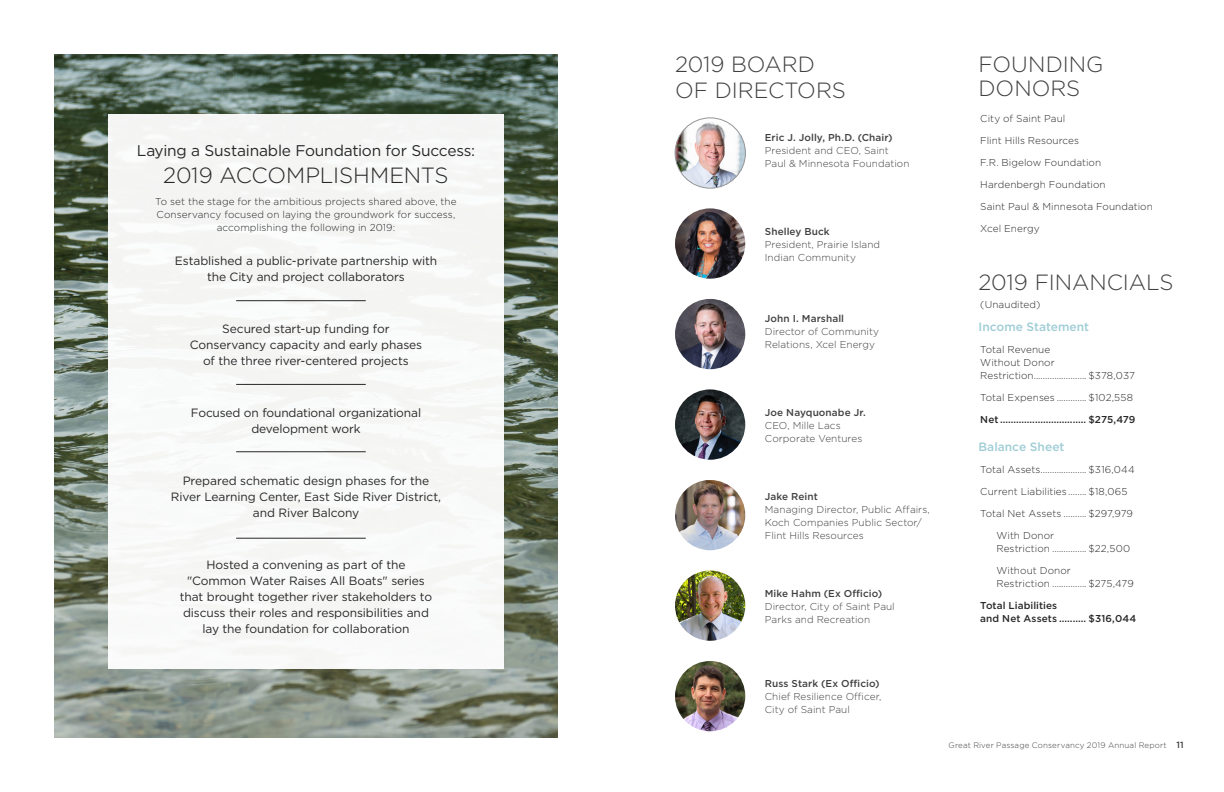
<style>
.page{position:relative;width:1224px;height:792px;background:#fff}
.page>*{position:absolute;margin:0;border:0;box-sizing:border-box;transform-origin:0 0}
.Paragraph_Style_3{font:300 22px/24px "Gotham";letter-spacing:-.005em;color:#414042}
.Paragraph_Style_3-2{font:300 22px "Gotham";letter-spacing:-.01em;color:#292829}
.Paragraph_Style_1{font:15.5px "Gotham";letter-spacing:-.015em;color:#292829}
.Paragraph_Style_2{font:12px/16px "Gotham";letter-spacing:-.01em;color:#292829;text-align:center}
.Paragraph_Style_4{font:500 12px "Gotham";color:#9fcdd6}
.t1{font:300 10px/13px "Gotham";letter-spacing:.005em;color:#292829}
.t2{font:300 10px/13px "Gotham";letter-spacing:.005em;color:#414042}
.t3{font:500 10px "Gotham";letter-spacing:.01em;color:#414042}
.t4{font:500 10px/13px "Gotham";letter-spacing:.005em;color:#292829}
.t5{font:300 8px "Gotham";letter-spacing:.02em;color:#414042}
.s1{font-weight:500;font-size:9px}
</style>
<div class="page">
<img style="left:54px;top:54px;width:504px;height:684px">
<div style="left:108px;top:114px;width:396px;height:554px;background:#f6f7f6"></div>
<img style="left:675px;top:118px;width:70px;height:70px;border-radius:35px">
<div style="left:675px;top:118px;width:71px;height:70px;border:1px solid #939598;border-radius:50%"></div>
<img style="left:675px;top:208px;width:70px;height:71px;border-radius:35px">
<img style="left:675px;top:299px;width:70px;height:70px;border-radius:35px">
<img style="left:675px;top:389px;width:70px;height:71px;border-radius:35px">
<img style="left:675px;top:480px;width:70px;height:70px;border-radius:35px">
<img style="left:675px;top:570px;width:70px;height:71px;border-radius:35px">
<img style="left:675px;top:661px;width:70px;height:70px;border-radius:35px">
<hr style="left:236px;top:300px;width:130px;height:1px;background:#292829">
<hr style="left:236px;top:384px;width:130px;height:1px;background:#292829">
<hr style="left:236px;top:452px;width:130px;height:1px;background:#292829">
<hr style="left:236px;top:538px;width:130px;height:1px;background:#292829">
<p class="Paragraph_Style_1" style="left:137px;top:141px;width:340px">Laying a Sustainable Foundation for Success:</p>
<p class="Paragraph_Style_3-2" style="left:163px;top:161px;width:287px">2019 ACCOMPLISHMENTS</p>
<p class="t1" style="left:155px;top:194px;width:303px;text-align:center">To set the stage for the ambitious projects shared above, the<br>Conservancy focused on laying the groundwork for success, accomplishing the following in 2019:</p>
<p class="Paragraph_Style_2" style="left:175px;top:252px;width:264px">Established a public-private partnership with the City and project collaborators</p>
<p class="Paragraph_Style_2" style="left:190px;top:320px;width:234px">Secured start-up funding for<br>Conservancy capacity and early phases of the three river-centered projects</p>
<p class="Paragraph_Style_2" style="left:191px;top:404px;width:232px">Focused on foundational organizational development work</p>
<p class="Paragraph_Style_2" style="left:171px;top:472px;width:272px">Prepared schematic design phases for the<br>River Learning Center, East Side River District, and River Balcony</p>
<p class="Paragraph_Style_2" style="left:180px;top:556px;width:254px">Hosted a convening as part of the "Common Water Raises All Boats" series that brought together river stakeholders to discuss their roles and responsibilities and lay the foundation for collaboration</p>
<p class="Paragraph_Style_3" style="left:675px;top:50px;width:172px;line-height:26.4px">2019 BOARD<br>OF DIRECTORS</p>
<p class="t3" style="left:765px;top:131px;width:129px">Eric J. Jolly, Ph.D. (Chair)</p>
<p class="t2" style="left:765px;top:144px;width:146px">President and CEO, Saint<br>Paul &amp; Minnesota Foundation</p>
<p class="t3" style="left:765px;top:224px;width:66px">Shelley Buck</p>
<p class="t2" style="left:765px;top:237px;width:117px">President, Prairie Island<br>Indian Community</p>
<p class="t3" style="left:765px;top:312px;width:81px">John I. Marshall</p>
<p class="t2" style="left:765px;top:325px;width:116px">Director of Community<br>Relations, Xcel Energy</p>
<p class="t3" style="left:765px;top:406px;width:103px">Joe Nayquonabe Jr.</p>
<p class="t2" style="left:765px;top:418px;width:99px">CEO, Mille Lacs<br>Corporate Ventures</p>
<p class="t3" style="left:765px;top:490px;width:55px">Jake Reint</p>
<p class="t2" style="left:765px;top:502px;width:166px">Managing Director, Public Affairs,<br>Koch Companies Public Sector/<br>Flint Hills Resources</p>
<p class="t3" style="left:765px;top:587px;width:119px">Mike Hahm (Ex Officio)</p>
<p class="t2" style="left:765px;top:599px;width:131px">Director, City of Saint Paul<br>Parks and Recreation</p>
<p class="Paragraph_Style_3" style="left:979px;top:51px;width:127px">FOUNDING<br>DONORS</p>
<p class="t1" style="left:980px;top:112px;width:87px">City of Saint Paul</p>
<p class="t1" style="left:980px;top:134px;width:100px">Flint Hills Resources</p>
<p class="t1" style="left:980px;top:156px;width:122px">F.R. Bigelow Foundation</p>
<p class="t1" style="left:980px;top:178px;width:127px">Hardenbergh Foundation</p>
<p class="t1" style="left:980px;top:200px;width:174px">Saint Paul &amp; Minnesota Foundation</p>
<p class="t1" style="left:980px;top:222px;width:61px">Xcel Energy</p>
<p class="Paragraph_Style_3" style="left:979px;top:270px;width:197px">2019 FINANCIALS</p>
<p class="t1" style="left:980px;top:298px;width:62px">(Unaudited)</p>
<p class="Paragraph_Style_4" style="left:979px;top:319px;width:112px">Income Statement</p>
<p class="t1" style="left:980px;top:343px;width:156px">Total Revenue<br>Without Donor<br>Restriction....................... $378,037</p>
<p class="t1" style="left:980px;top:391px;width:154px">Total Expenses ............. $102,558</p>
<p class="t4" style="left:980px;top:413px;width:157px">Net ................................ $275,479</p>
<p class="Paragraph_Style_4" style="left:979px;top:439px;width:87px">Balance Sheet</p>
<p class="t1" style="left:980px;top:463px;width:156px">Total Assets.................... $316,044</p>
<p class="t1" style="left:980px;top:485px;width:149px">Current Liabilities ........ $18,065</p>
<p class="t1" style="left:980px;top:507px;width:154px">Total Net Assets .......... $297,979</p>
<p class="t1" style="left:997px;top:529px;width:135px">With Donor<br>Restriction ............... $22,500</p>
<p class="t1" style="left:997px;top:564px;width:139px">Without Donor<br>Restriction ............... $275,479</p>
<p class="t4" style="left:980px;top:599px;width:157px">Total Liabilities<br>and Net Assets .......... $316,044</p>
<p class="t3" style="left:765px;top:677px;width:116px">Russ Stark (Ex Officio)</p>
<p class="t2" style="left:765px;top:690px;width:118px">Chief Resilience Officer,<br>City of Saint Paul</p>
<p class="t5" style="left:949px;top:740px;width:237px">Great River Passage Conservancy 2019 Annual Report <span class="s1">11</span></p>
</div>
